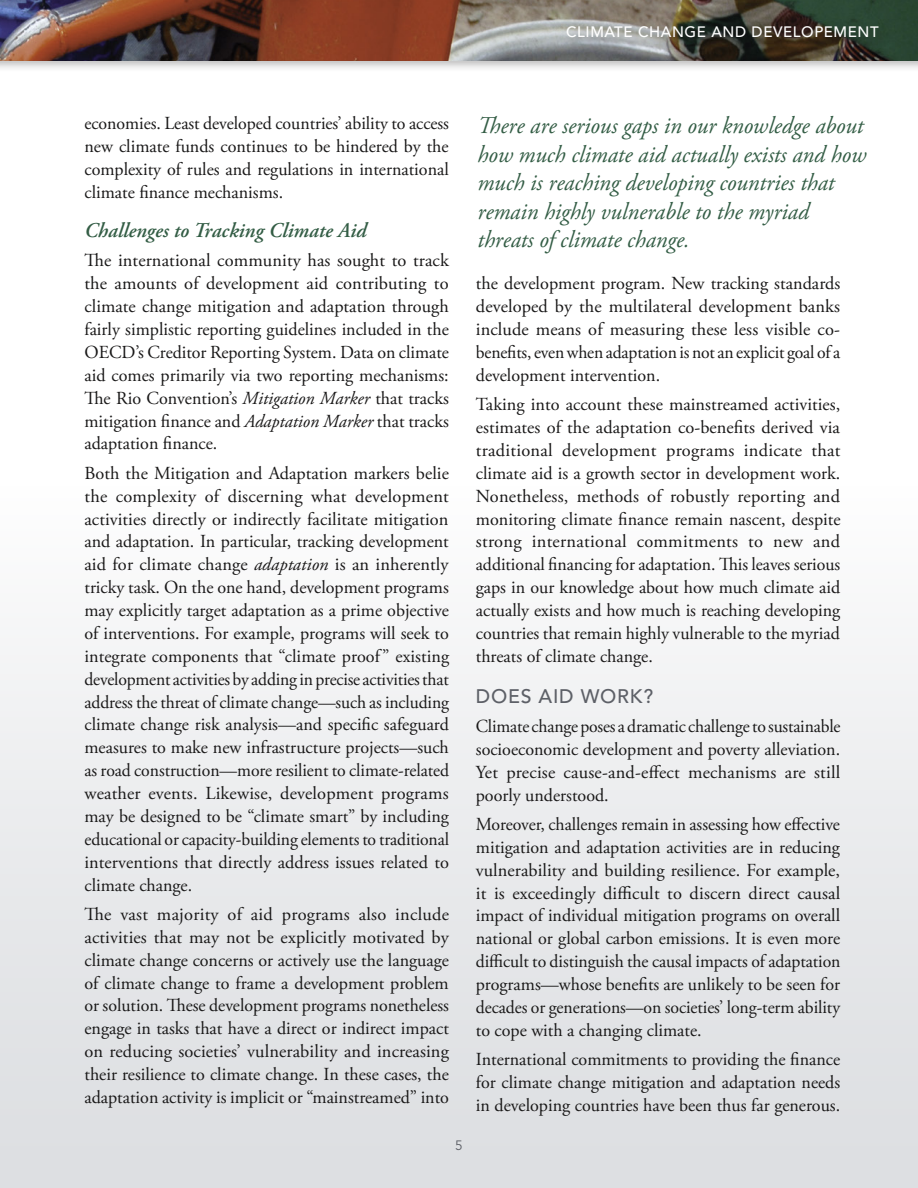
<style>
.page{position:relative;width:918px;height:1188px;background:#fff}
.page>*{position:absolute;margin:0;border:0;box-sizing:border-box;transform-origin:0 0}
.t1{font:italic 24px/28.5px "Adobe Garamond Pro";color:#335d45;scale:.96 1}
.t2{font:italic 600 21px "Adobe Garamond Pro";color:#335d45}
.t3{font:500 19.5px "Avenir LT Std";letter-spacing:.04em;color:#5d6067}
.t4{font:18.3px/22.8px "Adobe Garamond Pro";color:#191818;text-align:justify}
.t5{font:18.3px/22.8px "Adobe Garamond Pro";color:#191818;text-align:justify;scale:.96 1}
.t6{font:500 15px "Avenir LT Std";letter-spacing:.04em;color:#fff}
.t7{font:13.5px "Avenir LT Std";color:#5d6067}
.s1{font-style:italic}
</style>
<div class="page">
<div style="left:0;top:0;width:918px;height:72px;background:#191818;opacity:.3"></div>
<img style="left:0;top:0;width:918px;height:60px">
<div style="left:0;top:486px;width:918px;height:702px;background:linear-gradient(to bottom,#fcfcfd,#dadcdf)"></div>
<hr style="left:0;top:486px;width:1px;height:702px;background:#dddfe2">
<div style="left:559px;top:20px;width:333px;height:35px;background:#191818;opacity:.5"></div>
<p class="t6" style="left:566px;top:23px;width:314px">CLIMATE CHANGE AND DEVELOPEMENT</p>
<p class="t4" style="left:84px;top:112px;width:366px">economies. Least developed countries’ ability to access new climate funds continues to be hindered by the complexity of rules and regulations in international climate finance mechanisms.</p>
<p class="t2" style="left:84px;top:218px;width:283px">Challenges to Tracking Climate Aid</p>
<p class="t4" style="left:84px;top:250px;width:366px">The international community has sought to track the amounts of development aid contributing to climate change mitigation and adaptation through fairly simplistic reporting guidelines included in the OECD’s Creditor Reporting System. Data on climate aid comes primarily via two reporting mechanisms:<br>The Rio Convention’s <span class="s1">Mitigation Marker</span> that tracks mitigation finance and <span class="s1">Adaptation Marker</span> that tracks adaptation finance.</p>
<p class="t4" style="left:84px;top:462px;width:366px">Both the Mitigation and Adaptation markers belie the complexity of discerning what development activities directly or indirectly facilitate mitigation and adaptation. In particular, tracking development aid for climate change <span class="s1">adaptation</span> is an inherently tricky task. On the one hand, development programs may explicitly target adaptation as a prime objective of interventions. For example, programs will seek to integrate components that “climate proof” existing development activities by adding in precise activities that address the threat of climate change—such as including climate change risk analysis—and specific safeguard measures to make new infrastructure projects—such as road construction—more resilient to climate-related weather events. Likewise, development programs may be designed to be “climate smart” by including educational or capacity-building elements to traditional interventions that directly address issues related to climate change.</p>
<p class="t4" style="left:84px;top:903px;width:366px">The vast majority of aid programs also include activities that may not be explicitly motivated by climate change concerns or actively use the language of climate change to frame a development problem or solution. These development programs nonetheless engage in tasks that have a direct or indirect impact on reducing societies’ vulnerability and increasing their resilience to climate change. In these cases, the adaptation activity is implicit or “mainstreamed” into</p>
<p class="t7" style="left:455px;top:1137px;width:9px">5</p>
<h1 class="t1" style="left:477px;top:112px;width:406px">There are serious gaps in our knowledge about how much climate aid actually exists and how much is reaching developing countries that remain highly vulnerable to the myriad threats of climate change.</h1>
<p class="t4" style="left:476px;top:273px;width:366px">the development program. New tracking standards developed by the multilateral development banks include means of measuring these less visible co&shy;benefits, even when adaptation is not an explicit goal of a development intervention.</p>
<p class="t4" style="left:476px;top:394px;width:366px">Taking into account these mainstreamed activities, estimates of the adaptation co-benefits derived via traditional development programs indicate that climate aid is a growth sector in development work.<br>Nonetheless, methods of robustly reporting and monitoring climate finance remain nascent, despite strong international commitments to new and additional financing for adaptation. This leaves serious gaps in our knowledge about how much climate aid actually exists and how much is reaching developing countries that remain highly vulnerable to the myriad threats of climate change.</p>
<p class="t3" style="left:476px;top:685px;width:179px">DOES AID WORK?</p>
<p class="t5" style="left:476px;top:715px;width:381px">Climate change poses a dramatic challenge to sustainable socioeconomic development and poverty alleviation.<br>Yet precise cause-and-effect mechanisms are still poorly understood.</p>
<p class="t4" style="left:476px;top:813px;width:366px">Moreover, challenges remain in assessing how effective mitigation and adaptation activities are in reducing vulnerability and building resilience. For example, it is exceedingly difficult to discern direct causal impact of individual mitigation programs on overall national or global carbon emissions. It is even more difficult to distinguish the causal impacts of adaptation programs—whose benefits are unlikely to be seen for decades or generations—on societies’ long-term ability to cope with a changing climate.</p>
<p class="t4" style="left:476px;top:1049px;width:366px">International commitments to providing the finance for climate change mitigation and adaptation needs in developing countries have been thus far generous.</p>
</div>
